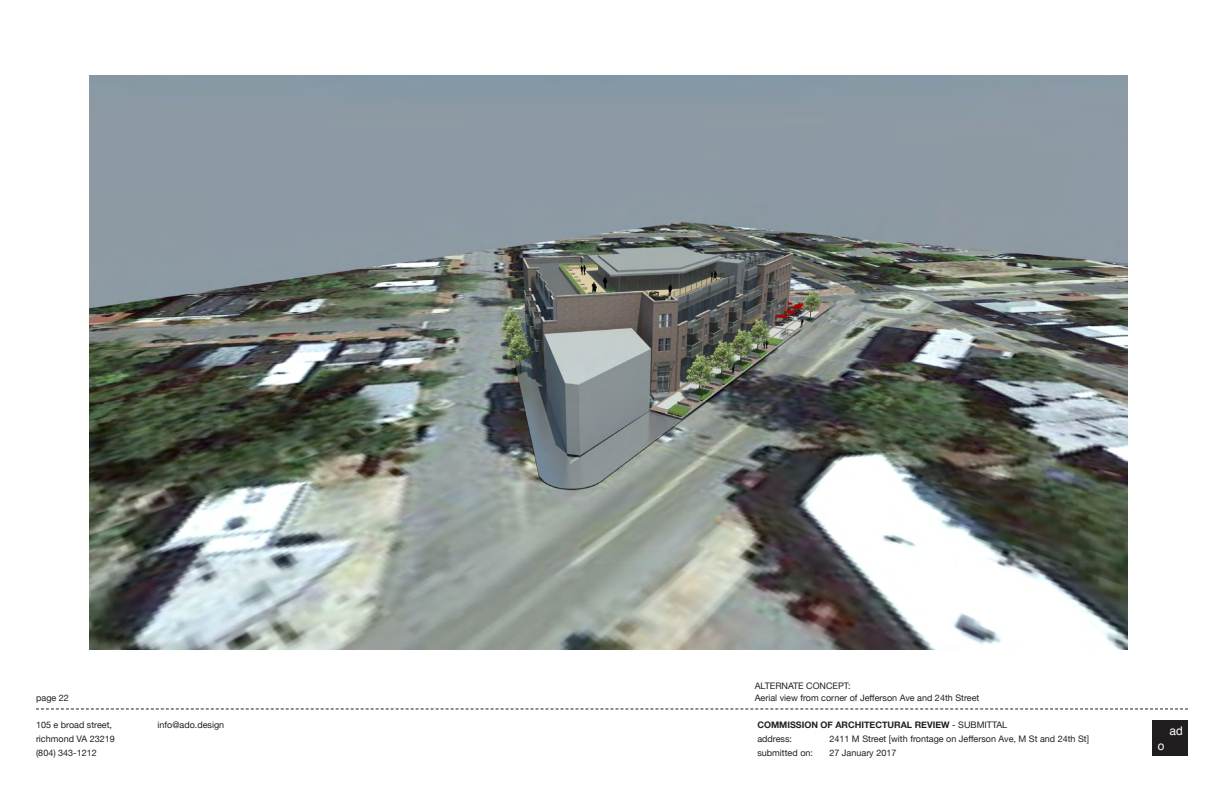
<style>
.page{position:relative;width:1224px;height:792px;background:#fff}
.page>*{position:absolute;margin:0;border:0;box-sizing:border-box;transform-origin:0 0}
.t1{font:12px "Helvetica";color:#fff}
.t2{font:9px/14px "Helvetica Neue";color:#231f20}
.t3{font:700 9px/14px "Helvetica Neue";color:#231f20}
.s1{font-weight:400}
</style>
<div class="page">
<div style="left:1152px;top:720px;width:36px;height:36px;background:#201d1e"></div>
<svg style="left:36px;top:708px;width:1152px;height:1px"></svg>
<img style="left:90px;top:76px;width:1038px;height:574px">
<p class="t2" style="left:36px;top:692px;width:34px">page 22</p>
<p class="t2" style="left:755px;top:679px;width:97px">ALTERNATE CONCEPT:</p>
<p class="t2" style="left:755px;top:691px;width:226px">Aerial view from corner of Jefferson Ave and 24th Street</p>
<p class="t2" style="left:36px;top:718px;width:80px">105 e broad street, richmond VA 23219 (804) 343-1212</p>
<p class="t2" style="left:158px;top:718px;width:68px">info@ado.design</p>
<p class="t3" style="left:757px;top:718px;width:251px">COMMISSION OF ARCHITECTURAL REVIEW <span class="s1">- SUBMITTAL address:</span></p>
<p class="t2" style="left:829px;top:732px;width:261px">2411 M Street [with frontage on Jefferson Ave, M St and 24th St]</p>
<p class="t2" style="left:757px;top:746px;width:57px">submitted on:</p>
<p class="t2" style="left:829px;top:746px;width:68px">27 January 2017</p>
<h1 class="t1" style="left:1169px;top:721px;width:15px">ad</h1>
<h1 class="t1" style="left:1158px;top:736px;width:8px">o</h1>
</div>
